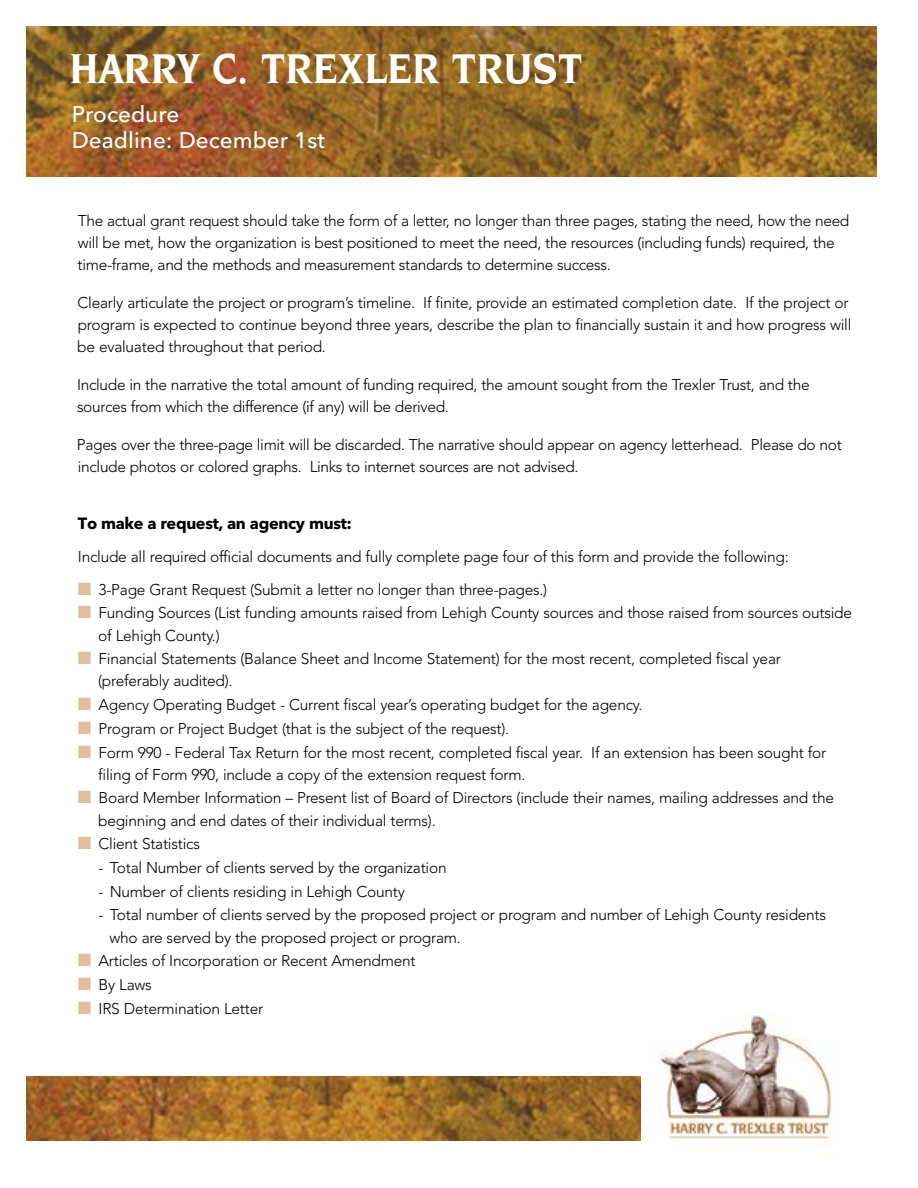
<style>
.page{position:relative;width:918px;height:1188px;background:#fff}
.page>*{position:absolute;margin:0;border:0;box-sizing:border-box;transform-origin:0 0}
.t1{font:700 45.15px "Novarese";color:#fff;scale:.9 1}
.t2{font:500 22.5px/26.5px "Avenir Next";color:#fff}
.t3{font:700 16.2px "Avenir Next";letter-spacing:-.02em;color:#000}
.t4{font:300 15.45px/22.2px "Avenir";letter-spacing:-.015em;color:#000}
.s1{color:#e0bfa0}
</style>
<div class="page">
<img style="left:27px;top:27px;width:849px;height:150px">
<img style="left:27px;top:1077px;width:614px;height:63px">
<img style="left:660px;top:1015px;width:175px;height:127px">
<h1 class="t1" style="left:69px;top:43px;width:572px">HARRY C. TREXLER TRUST</h1>
<h2 class="t2" style="left:72px;top:101px;width:255px">Procedure<br>Deadline: December 1st</h2>
<p class="t4" style="left:78px;top:209px;width:773px">The actual grant request should take the form of a letter, no longer than three pages, stating the need, how the need will be met, how the organization is best positioned to meet the need, the resources (including funds) required, the time-frame, and the methods and measurement standards to determine success.</p>
<p class="t4" style="left:77px;top:292px;width:776px">Clearly articulate the project or program’s timeline. If finite, provide an estimated completion date. If the project or program is expected to continue beyond three years, describe the plan to financially sustain it and how progress will be evaluated throughout that period.</p>
<p class="t4" style="left:77px;top:374px;width:734px">Include in the narrative the total amount of funding required, the amount sought from the Trexler Trust, and the sources from which the difference (if any) will be derived.</p>
<p class="t4" style="left:77px;top:434px;width:766px">Pages over the three-page limit will be discarded. The narrative should appear on agency letterhead. Please do not include photos or colored graphs. Links to internet sources are not advised.</p>
<p class="t3" style="left:78px;top:514px;width:275px">To make a request, an agency must:</p>
<p class="t4" style="left:78px;top:546px;width:712px">Include all required official documents and fully complete page four of this form and provide the following:</p>
<p class="t4" style="left:78px;top:578px;width:471px"><span class="s1">■</span> 3-Page Grant Request (Submit a letter no longer than three-pages.)</p>
<p class="t4" style="left:98px;top:602px;width:755px;text-indent:-20px"><span class="s1">■</span> Funding Sources (List funding amounts raised from Lehigh County sources and those raised from sources outside of Lehigh County.)</p>
<p class="t4" style="left:98px;top:648px;width:684px;text-indent:-20px"><span class="s1">■</span> Financial Statements (Balance Sheet and Income Statement) for the most recent, completed fiscal year (preferably audited).</p>
<p class="t4" style="left:78px;top:694px;width:566px"><span class="s1">■</span> Agency Operating Budget - Current fiscal year’s operating budget for the agency.</p>
<p class="t4" style="left:78px;top:718px;width:433px"><span class="s1">■</span> Program or Project Budget (that is the subject of the request).</p>
<p class="t4" style="left:98px;top:741px;width:730px;text-indent:-20px"><span class="s1">■</span> Form 990 - Federal Tax Return for the most recent, completed fiscal year. If an extension has been sought for filing of Form 990, include a copy of the extension request form.</p>
<p class="t4" style="left:98px;top:787px;width:738px;text-indent:-20px"><span class="s1">■</span> Board Member Information – Present list of Board of Directors (include their names, mailing addresses and the beginning and end dates of their individual terms).</p>
<p class="t4" style="left:78px;top:833px;width:124px"><span class="s1">■</span> Client Statistics</p>
<p class="t4" style="left:99px;top:857px;width:350px">- Total Number of clients served by the organization</p>
<p class="t4" style="left:98px;top:880px;width:308px">- Number of clients residing in Lehigh County</p>
<p class="t4" style="left:110px;top:904px;width:718px;text-indent:-11px">- Total number of clients served by the proposed project or program and number of Lehigh County residents who are served by the proposed project or program.</p>
<p class="t4" style="left:78px;top:950px;width:339px"><span class="s1">■</span> Articles of Incorporation or Recent Amendment</p>
<p class="t4" style="left:78px;top:974px;width:75px"><span class="s1">■</span> By Laws</p>
<p class="t4" style="left:78px;top:997px;width:187px"><span class="s1">■</span> IRS Determination Letter</p>
</div>
